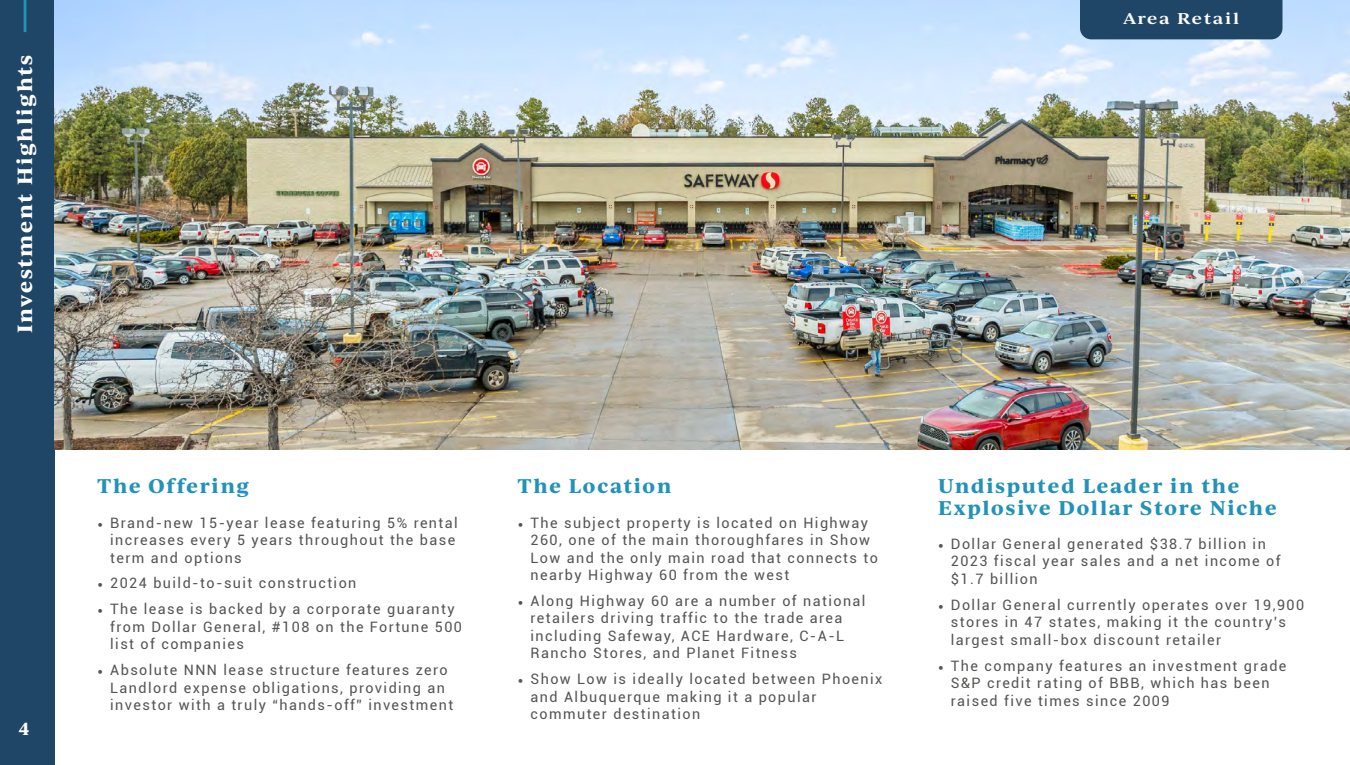
<style>
.page{position:relative;width:1350px;height:765px;background:#fff}
.page>*{position:absolute;margin:0;border:0;box-sizing:border-box;transform-origin:0 0}
.t1{font:700 19.75px "Ivy Journal";letter-spacing:.08em;color:#fff}
.t2{font:700 19px/22.8px "Ivy Journal";letter-spacing:.09em;color:#2192b8}
.t3{font:700 16.88px "Ivy Journal";color:#fff}
.t4{font:600 15px "Ivy Journal";letter-spacing:.085em;color:#fff;scale:1.15 1}
.t5{font:14.38px/17.5px "Roboto";letter-spacing:.1em;color:#545453}
.s1{font-family:"Minion Pro"}
</style>
<div class="page">
<div style="left:0;top:0;width:55px;height:765px;background:#204667"></div>
<hr style="left:24px;top:0;width:2px;height:32px;background:#2192b8">
<img style="left:55px;top:0;width:1295px;height:450px">
<div style="left:1080px;top:0;width:202px;height:39px;background:#204667"></div>
<h1 class="t1" style="left:10px;top:333px;width:280px;rotate:-90deg">Investment Highlights</h1>
<p class="t3" style="left:19px;top:716px;width:13px">4</p>
<p class="t4" style="left:1123px;top:8px;width:103px">Area Retail</p>
<h2 class="t2" style="left:98px;top:473px;width:153px">The Offering</h2>
<p class="t5" style="left:110px;top:513px;width:349px;text-indent:-13px"><span class="s1">•</span> Brand-new 15-year lease featuring 5% rental increases every 5 years throughout the base term and options</p>
<p class="t5" style="left:98px;top:574px;width:260px"><span class="s1">•</span> 2024 build-to-suit construction</p>
<p class="t5" style="left:110px;top:600px;width:353px;text-indent:-13px"><span class="s1">•</span> The lease is backed by a corporate guaranty from Dollar General, #108 on the Fortune 500 list of companies</p>
<p class="t5" style="left:110px;top:661px;width:344px;text-indent:-13px"><span class="s1">•</span> Absolute NNN lease structure features zero<br>Landlord expense obligations, providing an investor with a truly “hands-off” investment</p>
<h2 class="t2" style="left:518px;top:473px;width:155px">The Location</h2>
<p class="t5" style="left:531px;top:513px;width:349px;text-indent:-13px"><span class="s1">•</span> The subject property is located on Highway 260, one of the main thoroughfares in Show Low and the only main road that connects to nearby Highway 60 from the west</p>
<p class="t5" style="left:531px;top:592px;width:337px;text-indent:-13px"><span class="s1">•</span> Along Highway 60 are a number of national retailers driving traffic to the trade area including Safeway, ACE Hardware, C-A-L Rancho Stores, and Planet Fitness</p>
<p class="t5" style="left:531px;top:670px;width:353px;text-indent:-13px"><span class="s1">•</span> Show Low is ideally located between Phoenix and Albuquerque making it a popular commuter destination</p>
<h2 class="t2" style="left:938px;top:473px;width:340px">Undisputed Leader in the<br>Explosive Dollar Store Niche</h2>
<p class="t5" style="left:951px;top:535px;width:331px;text-indent:-13px"><span class="s1">•</span> Dollar General generated $38.7 billion in<br>2023 fiscal year sales and a net income of $1.7 billion</p>
<p class="t5" style="left:951px;top:595px;width:355px;text-indent:-13px"><span class="s1">•</span> Dollar General currently operates over 19,900 stores in 47 states, making it the country’s largest small-box discount retailer</p>
<p class="t5" style="left:951px;top:656px;width:337px;text-indent:-13px"><span class="s1">•</span> The company features an investment grade<br>S&amp;P credit rating of BBB, which has been raised five times since 2009</p>
</div>
